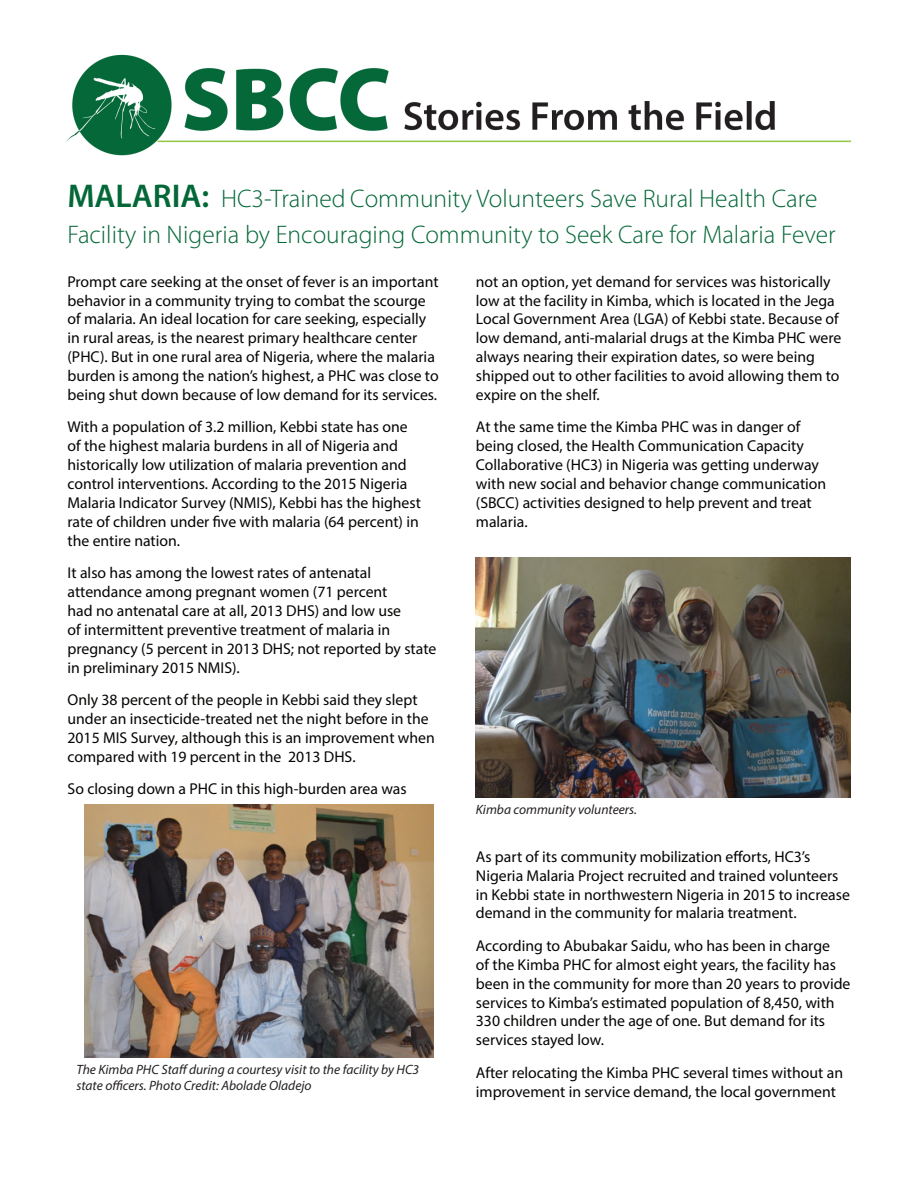
<style>
.page{position:relative;width:918px;height:1188px;background:#fff}
.page>*{position:absolute;margin:0;border:0;box-sizing:border-box;transform-origin:0 0}
.t1{font:300 25.5px/36px "Myriad Pro";color:#046738}
.t2{font:15.75px/18.9px "Myriad Pro";color:#040503}
.t3{font:italic 13.5px/16.2px "Myriad Pro";color:#231f20}
.s1{font-weight:600;font-size:33px}
</style>
<div class="page">
<img style="left:66px;top:54px;width:784px;height:102px">
<img style="left:84px;top:804px;width:350px;height:253px">
<img style="left:476px;top:558px;width:374px;height:240px">
<p class="t1" style="left:68px;top:181px;width:770px"><span class="s1">MALARIA:</span> HC3-Trained Community Volunteers Save Rural Health Care<br>Facility in Nigeria by Encouraging Community to Seek Care for Malaria Fever</p>
<p class="t2" style="left:68px;top:272px;width:373px">Prompt care seeking at the onset of fever is an important behavior in a community trying to combat the scourge of malaria. An ideal location for care seeking, especially in rural areas, is the nearest primary healthcare center (PHC). But in one rural area of Nigeria, where the malaria burden is among the nation’s highest, a PHC was close to being shut down because of low demand for its services.</p>
<p class="t2" style="left:68px;top:417px;width:355px">With a population of 3.2 million, Kebbi state has one of the highest malaria burdens in all of Nigeria and historically low utilization of malaria prevention and control interventions. According to the 2015 Nigeria Malaria Indicator Survey (NMIS), Kebbi has the highest rate of children under five with malaria (64 percent) in the entire nation.</p>
<p class="t2" style="left:68px;top:563px;width:370px">It also has among the lowest rates of antenatal attendance among pregnant women (71 percent<br>had no antenatal care at all, 2013 DHS) and low use<br>of intermittent preventive treatment of malaria in pregnancy (5 percent in 2013 DHS; not reported by state in preliminary 2015 NMIS).</p>
<p class="t2" style="left:68px;top:690px;width:369px">Only 38 percent of the people in Kebbi said they slept under an insecticide-treated net the night before in the 2015 MIS Survey, although this is an improvement when compared with 19 percent in the 2013 DHS.</p>
<p class="t2" style="left:68px;top:779px;width:341px">So closing down a PHC in this high-burden area was</p>
<p class="t3" style="left:76px;top:1061px;width:344px">The Kimba PHC Staff during a courtesy visit to the facility by HC3 state officers. Photo Credit: Abolade Oladejo</p>
<p class="t2" style="left:476px;top:272px;width:367px">not an option, yet demand for services was historically low at the facility in Kimba, which is located in the Jega Local Government Area (LGA) of Kebbi state. Because of low demand, anti-malarial drugs at the Kimba PHC were always nearing their expiration dates, so were being shipped out to other facilities to avoid allowing them to expire on the shelf.</p>
<p class="t2" style="left:476px;top:417px;width:352px">At the same time the Kimba PHC was in danger of being closed, the Health Communication Capacity Collaborative (HC3) in Nigeria was getting underway with new social and behavior change communication (SBCC) activities designed to help prevent and treat malaria.</p>
<p class="t3" style="left:476px;top:801px;width:163px">Kimba community volunteers.</p>
<p class="t2" style="left:476px;top:847px;width:376px">As part of its community mobilization efforts, HC3’s Nigeria Malaria Project recruited and trained volunteers in Kebbi state in northwestern Nigeria in 2015 to increase demand in the community for malaria treatment.</p>
<p class="t2" style="left:476px;top:936px;width:376px">According to Abubakar Saidu, who has been in charge<br>of the Kimba PHC for almost eight years, the facility has been in the community for more than 20 years to provide services to Kimba’s estimated population of 8,450, with 330 children under the age of one. But demand for its services stayed low.</p>
<p class="t2" style="left:476px;top:1063px;width:369px">After relocating the Kimba PHC several times without an improvement in service demand, the local government</p>
</div>
